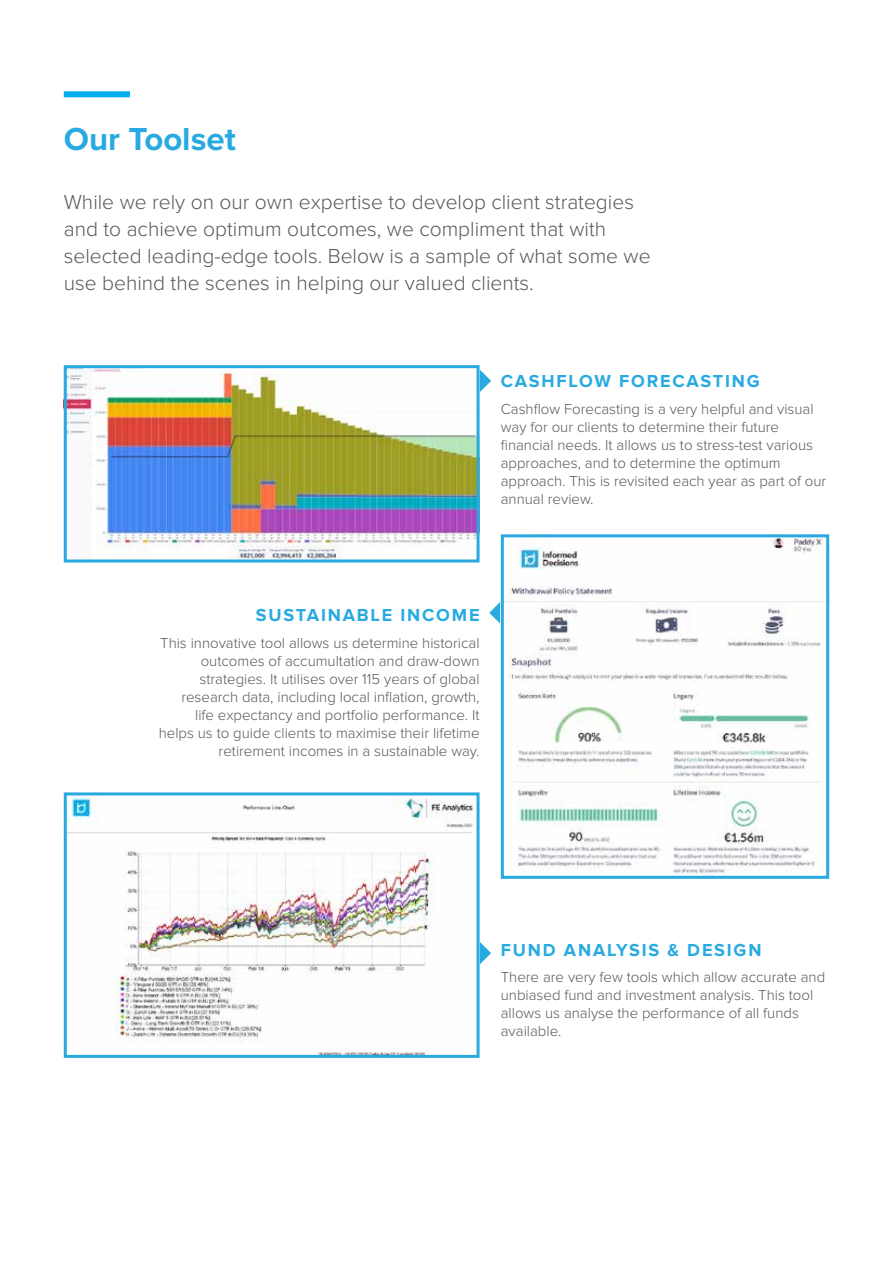
<style>
.page{position:relative;width:893px;height:1263px;background:#fff}
.page>*{position:absolute;margin:0;border:0;box-sizing:border-box;transform-origin:0 0}
.t1{font:700 33px "Proxima Nova";color:#28aae1}
.t2{font:300 21px/27px "Proxima Nova";color:#58595b}
.t3{font:700 18px "Proxima Nova";letter-spacing:.1em;color:#28aae1}
.t4{font:300 15px/18px "Proxima Nova";color:#58595b}
</style>
<div class="page">
<svg style="left:489px;top:601px;width:12px;height:23px"></svg>
<svg style="left:480px;top:942px;width:11px;height:22px"></svg>
<svg style="left:480px;top:370px;width:11px;height:22px"></svg>
<div style="left:64px;top:91px;width:66px;height:6px;background:#00aeef"></div>
<img style="left:68px;top:369px;width:408px;height:189px">
<div style="left:64px;top:365px;width:416px;height:197px;border:3px solid #28aae1"></div>
<img style="left:505px;top:538px;width:320px;height:336px">
<div style="left:501px;top:534px;width:328px;height:345px;border:3px solid #28aae1"></div>
<img style="left:68px;top:797px;width:406px;height:257px">
<div style="left:64px;top:792px;width:416px;height:266px;border:3px solid #28aae1"></div>
<h1 class="t1" style="left:64px;top:120px;width:174px">Our Toolset</h1>
<h2 class="t2" style="left:64px;top:189px;width:588px">While we rely on our own expertise to develop client strategies and to achieve optimum outcomes, we compliment that with selected leading-edge tools. Below is a sample of what some we use behind the scenes in helping our valued clients.</h2>
<p class="t3" style="left:501px;top:371px;width:260px">CASHFLOW FORECASTING</p>
<p class="t4" style="left:501px;top:400px;width:327px">Cashflow Forecasting is a very helpful and visual way for our clients to determine their future financial needs. It allows us to stress-test various approaches, and to determine the optimum approach. This is revisited each year as part of our annual review.</p>
<p class="t3" style="left:256px;top:605px;width:225px">SUSTAINABLE INCOME</p>
<p class="t4" style="left:159px;top:634px;width:322px;text-align:right">This innovative tool allows us determine historical outcomes of accumultation and draw-down strategies. It utilises over 115 years of global research data, including local inflation, growth, life expectancy and portfolio performance. It helps us to guide clients to maximise their lifetime retirement incomes in a sustainable way.</p>
<p class="t3" style="left:501px;top:939px;width:262px">FUND ANALYSIS &amp; DESIGN</p>
<p class="t4" style="left:501px;top:968px;width:326px">There are very few tools which allow accurate and unbiased fund and investment analysis. This tool allows us analyse the performance of all funds available.</p>
</div>
